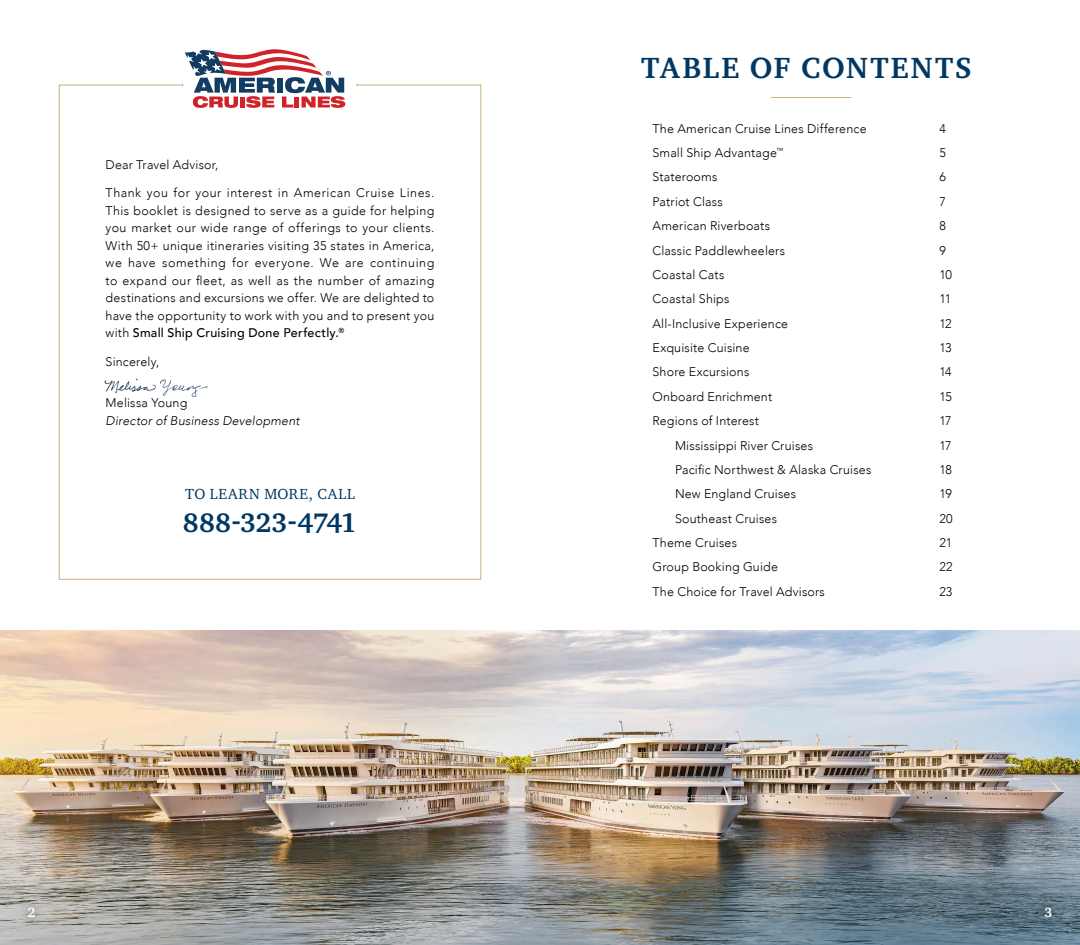
<style>
.page{position:relative;width:1080px;height:945px;background:#fff}
.page>*{position:absolute;margin:0;border:0;box-sizing:border-box;transform-origin:0 0}
.table_of_contents_body_copy{font:700 30px "Charter ITC Pro";letter-spacing:.065em;color:#003863}
.Body_Copy{font:700 27.5px "Charter ITC Pro";letter-spacing:-.02em;color:#003863}
.Body_Copy-2{font:15px "Charter ITC Pro";letter-spacing:.06em;color:#003863}
.t1{font:700 13.75px "Charter ITC Pro";color:#fff}
.letter{font:300 12.5px/17.5px "Avenir";letter-spacing:.015em;color:#000;text-align:justify}
.table_of_contents_body_copy-2{font:300 12.5px "Avenir";letter-spacing:.015em;color:#000}
.letter-2{font:italic 300 12.5px/17.5px "Avenir";letter-spacing:.015em;color:#000}
.s1{font-weight:500}
.s2{font-style:normal}
</style>
<div class="page">
<img style="left:0;top:630px;width:1080px;height:315px">
<hr style="left:771px;top:97px;width:80px;height:1px;background:#cbb086">
<svg style="left:59px;top:84px;width:422px;height:496px"></svg>
<svg style="left:180px;top:49px;width:168px;height:62px"></svg>
<img style="left:95px;top:370px;width:122px;height:33px">
<div style="left:19px;top:898px;width:25px;height:28px;background:#000;opacity:.3"></div>
<div style="left:1036px;top:898px;width:25px;height:28px;background:#000;opacity:.3"></div>
<p class="letter" style="left:106px;top:156px;width:114px">Dear Travel Advisor,</p>
<p class="letter" style="left:106px;top:184px;width:330px">Thank you for your interest in American Cruise Lines.<br>This booklet is designed to serve as a guide for helping you market our wide range of offerings to your clients.<br>With 50+ unique itineraries visiting 35 states in America, we have something for everyone. We are continuing to expand our fleet, as well as the number of amazing destinations and excursions we offer. We are delighted to have the opportunity to work with you and to present you with <span class="s1">Small Ship Cruising Done Perfectly.</span><sup>®</sup></p>
<p class="letter" style="left:106px;top:353px;width:55px">Sincerely,</p>
<p class="letter-2" style="left:106px;top:394px;width:195px"><span class="s2">Melissa Young<br></span>Director of Business Development</p>
<p class="Body_Copy-2" style="left:185px;top:485px;width:171px">TO LEARN MORE, CALL</p>
<p class="Body_Copy" style="left:183px;top:505px;width:175px">888-323-4741</p>
<p class="table_of_contents_body_copy" style="left:641px;top:50px;width:332px">TABLE OF CONTENTS</p>
<p class="table_of_contents_body_copy-2" style="left:652px;top:121px;width:216px">The American Cruise Lines Difference</p>
<p class="table_of_contents_body_copy-2" style="left:939px;top:121px;width:8px">4</p>
<p class="table_of_contents_body_copy-2" style="left:652px;top:145px;width:133px">Small Ship Advantage<sup>™</sup></p>
<p class="table_of_contents_body_copy-2" style="left:939px;top:145px;width:8px">5</p>
<p class="table_of_contents_body_copy-2" style="left:652px;top:170px;width:66px">Staterooms</p>
<p class="table_of_contents_body_copy-2" style="left:939px;top:170px;width:8px">6</p>
<p class="table_of_contents_body_copy-2" style="left:652px;top:194px;width:72px">Patriot Class</p>
<p class="table_of_contents_body_copy-2" style="left:939px;top:194px;width:8px">7</p>
<p class="table_of_contents_body_copy-2" style="left:652px;top:218px;width:119px">American Riverboats</p>
<p class="table_of_contents_body_copy-2" style="left:939px;top:218px;width:8px">8</p>
<p class="table_of_contents_body_copy-2" style="left:652px;top:243px;width:134px">Classic Paddlewheelers</p>
<p class="table_of_contents_body_copy-2" style="left:939px;top:243px;width:8px">9</p>
<p class="table_of_contents_body_copy-2" style="left:652px;top:267px;width:74px">Coastal Cats</p>
<p class="table_of_contents_body_copy-2" style="left:939px;top:267px;width:14px">10</p>
<p class="table_of_contents_body_copy-2" style="left:652px;top:292px;width:78px">Coastal Ships</p>
<p class="table_of_contents_body_copy-2" style="left:939px;top:292px;width:14px">11</p>
<p class="table_of_contents_body_copy-2" style="left:652px;top:316px;width:137px">All-Inclusive Experience</p>
<p class="table_of_contents_body_copy-2" style="left:939px;top:316px;width:14px">12</p>
<p class="table_of_contents_body_copy-2" style="left:652px;top:340px;width:99px">Exquisite Cuisine</p>
<p class="table_of_contents_body_copy-2" style="left:939px;top:340px;width:14px">13</p>
<p class="table_of_contents_body_copy-2" style="left:652px;top:365px;width:98px">Shore Excursions</p>
<p class="table_of_contents_body_copy-2" style="left:939px;top:365px;width:14px">14</p>
<p class="table_of_contents_body_copy-2" style="left:652px;top:389px;width:121px">Onboard Enrichment</p>
<p class="table_of_contents_body_copy-2" style="left:939px;top:389px;width:14px">15</p>
<p class="table_of_contents_body_copy-2" style="left:652px;top:413px;width:108px">Regions of Interest</p>
<p class="table_of_contents_body_copy-2" style="left:939px;top:413px;width:14px">17</p>
<p class="table_of_contents_body_copy-2" style="left:675px;top:438px;width:140px">Mississippi River Cruises</p>
<p class="table_of_contents_body_copy-2" style="left:939px;top:438px;width:14px">17</p>
<p class="table_of_contents_body_copy-2" style="left:675px;top:462px;width:198px">Pacific Northwest &amp; Alaska Cruises</p>
<p class="table_of_contents_body_copy-2" style="left:939px;top:462px;width:14px">18</p>
<p class="table_of_contents_body_copy-2" style="left:675px;top:487px;width:123px">New England Cruises</p>
<p class="table_of_contents_body_copy-2" style="left:939px;top:487px;width:14px">19</p>
<p class="table_of_contents_body_copy-2" style="left:675px;top:511px;width:104px">Southeast Cruises</p>
<p class="table_of_contents_body_copy-2" style="left:939px;top:511px;width:15px">20</p>
<p class="table_of_contents_body_copy-2" style="left:652px;top:535px;width:86px">Theme Cruises</p>
<p class="table_of_contents_body_copy-2" style="left:939px;top:535px;width:14px">21</p>
<p class="table_of_contents_body_copy-2" style="left:652px;top:560px;width:127px">Group Booking Guide</p>
<p class="table_of_contents_body_copy-2" style="left:939px;top:560px;width:15px">22</p>
<p class="table_of_contents_body_copy-2" style="left:652px;top:584px;width:174px">The Choice for Travel Advisors</p>
<p class="table_of_contents_body_copy-2" style="left:939px;top:584px;width:15px">23</p>
<p class="t1" style="left:28px;top:904px;width:9px">2</p>
<p class="t1" style="left:1045px;top:904px;width:9px">3</p>
</div>
